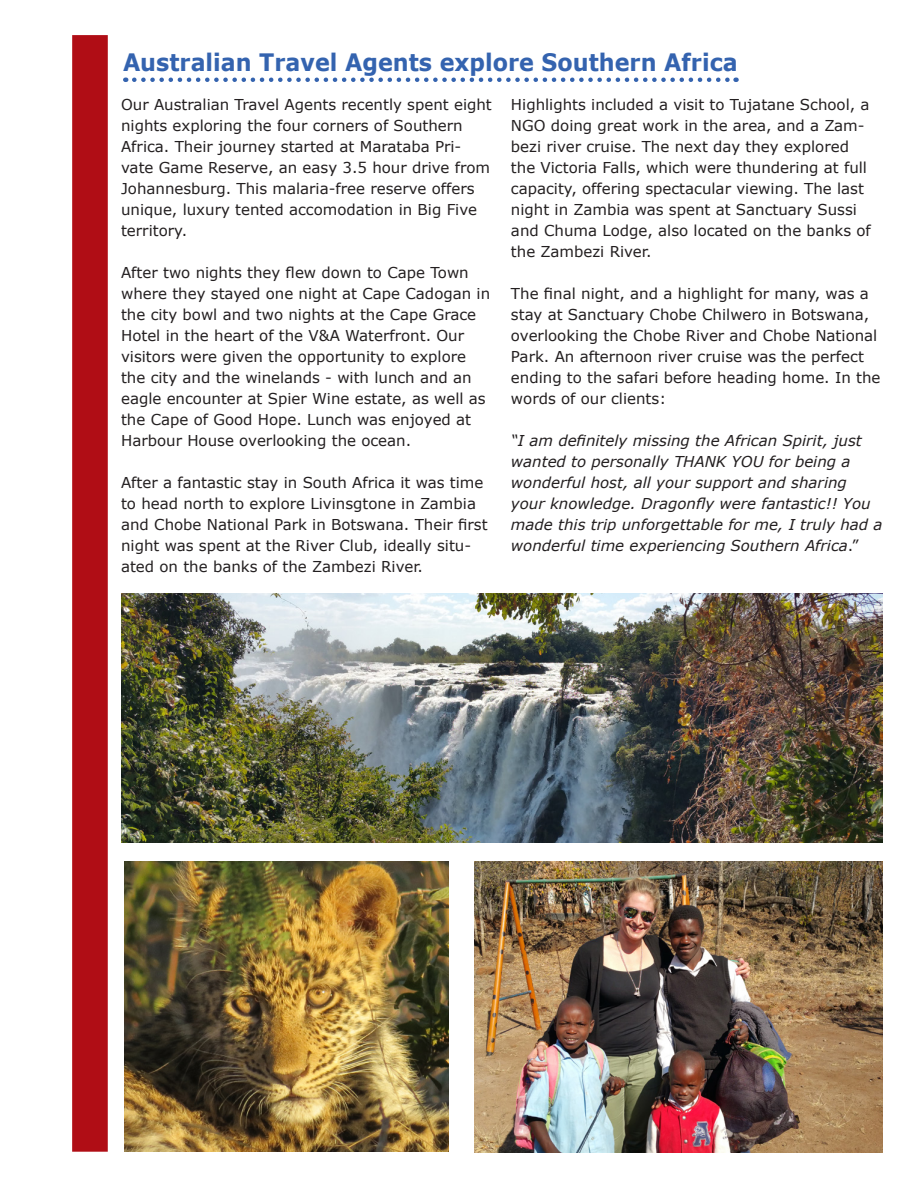
<style>
.page{position:relative;width:918px;height:1188px;background:#fff}
.page>*{position:absolute;margin:0;border:0;box-sizing:border-box;transform-origin:0 0}
.Headline{font:700 24px "Verdana";color:#3463af;scale:.93 1}
.Body{font:15px/21px "Verdana";color:#231f20}
.Body-2{font:italic 15px/21px "Verdana";color:#231f20}
.s1{font-style:normal}
</style>
<div class="page">
<div style="left:72px;top:35px;width:36px;height:1117px;background:#b00d15"></div>
<svg style="left:134px;top:78px;width:603px;height:4px"></svg>
<img style="left:121px;top:594px;width:762px;height:248px">
<img style="left:124px;top:862px;width:324px;height:290px">
<img style="left:474px;top:862px;width:409px;height:291px">
<p class="Headline" style="left:123px;top:45px;width:663px">Australian Travel Agents explore Southern Africa</p>
<p class="Body" style="left:121px;top:94px;width:372px">Our Australian Travel Agents recently spent eight nights exploring the four corners of Southern Africa. Their journey started at Marataba Pri&shy;vate Game Reserve, an easy 3.5 hour drive from Johannesburg. This malaria-free reserve offers unique, luxury tented accomodation in Big Five territory.</p>
<p class="Body" style="left:121px;top:262px;width:371px">After two nights they flew down to Cape Town where they stayed one night at Cape Cadogan in the city bowl and two nights at the Cape Grace Hotel in the heart of the V&amp;A Waterfront. Our visitors were given the opportunity to explore the city and the winelands - with lunch and an eagle encounter at Spier Wine estate, as well as the Cape of Good Hope. Lunch was enjoyed at Harbour House overlooking the ocean.</p>
<p class="Body" style="left:121px;top:472px;width:368px">After a fantastic stay in South Africa it was time to head north to explore Livinsgtone in Zambia and Chobe National Park in Botswana. Their first night was spent at the River Club, ideally situ&shy;ated on the banks of the Zambezi River.</p>
<p class="Body" style="left:511px;top:94px;width:361px">Highlights included a visit to Tujatane School, a NGO doing great work in the area, and a Zam&shy;bezi river cruise. The next day they explored the Victoria Falls, which were thundering at full capacity, offering spectacular viewing. The last night in Zambia was spent at Sanctuary Sussi and Chuma Lodge, also located on the banks of the Zambezi River.</p>
<p class="Body" style="left:511px;top:283px;width:371px">The final night, and a highlight for many, was a stay at Sanctuary Chobe Chilwero in Botswana, overlooking the Chobe River and Chobe National Park. An afternoon river cruise was the perfect ending to the safari before heading home. In the words of our clients:</p>
<p class="Body-2" style="left:511px;top:430px;width:373px">“I am definitely missing the African Spirit, just wanted to personally THANK YOU for being a wonderful host, all your support and sharing your knowledge. Dragonfly were fantastic!! You made this trip unforgettable for me, I truly had a wonderful time experiencing Southern Africa<span class="s1">.”</span></p>
</div>
